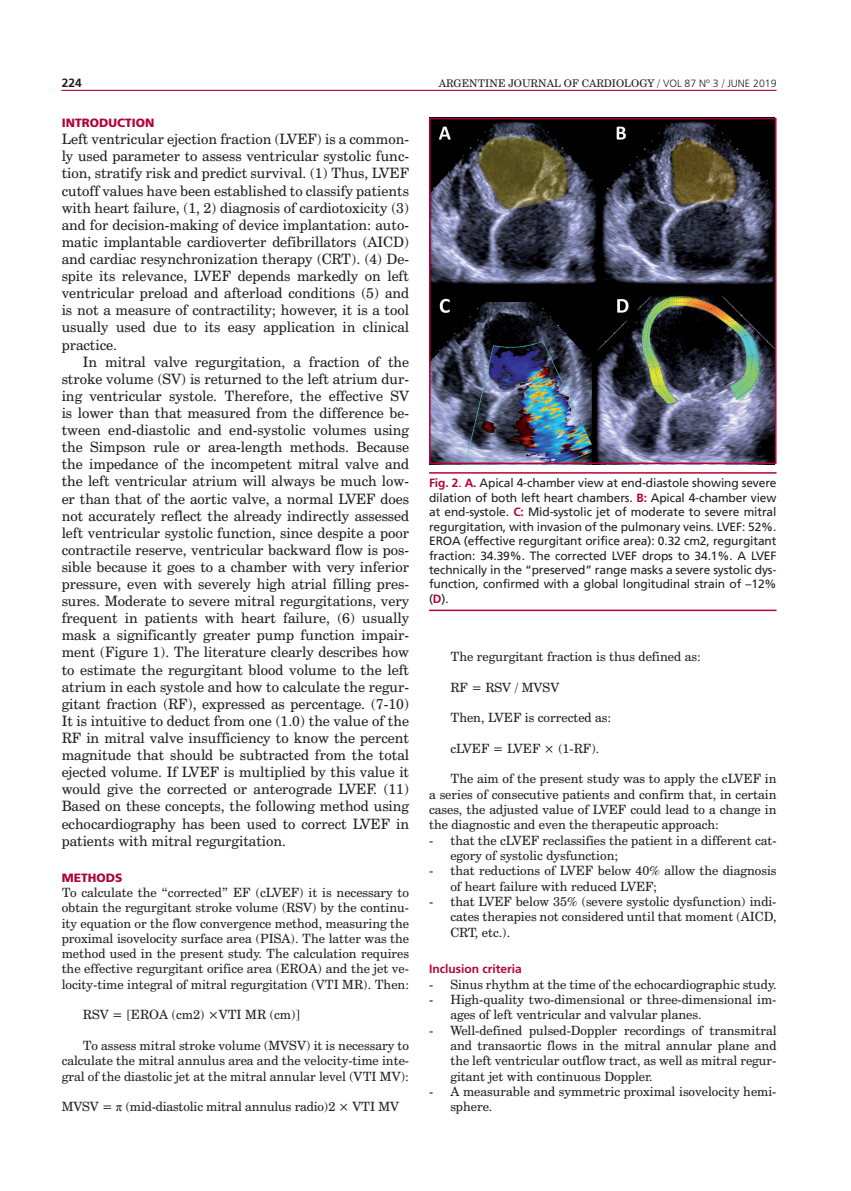
<style>
.page{position:relative;width:851px;height:1191px;background:#fff}
.page>*{position:absolute;margin:0;border:0;box-sizing:border-box;transform-origin:0 0}
.t1{font:14.25px/17.1px "Century Schoolbook BT";color:#231f20;text-align:justify}
.t2{font:12.75px/15.3px "Century Schoolbook BT";color:#231f20;text-align:justify}
.t3{font:12px/14.4px "Frutiger LT";letter-spacing:-.01em;color:#231f20;text-align:justify}
.t4{font:12px "Frutiger Black B";color:#b30437}
.t5{font:700 12px "Frutiger LT Std";color:#b30437}
.t6{font:700 12px "Frutiger LT Std";color:#231f20}
.t7{font:10.5px "Century Schoolbook BT";color:#231f20}
.t8{font:300 10.5px "Frutiger LT Std";color:#231f20}
.s1{font-family:"Frutiger LT Std";font-weight:300}
.s2{font-family:"Times New Roman"}
.s3{font-family:"Frutiger LT Std";font-weight:700;color:#b30437}
.s4{font-family:"Frutiger";color:#b30437}
</style>
<div class="page">
<hr style="left:61px;top:90px;width:715px;height:1px;background:#b30437">
<hr style="left:429px;top:609px;width:347px;height:2px;background:#b30437">
<hr style="left:429px;top:472px;width:347px;height:1px;background:#b30437">
<img style="left:432px;top:121px;width:341px;height:340px">
<div style="left:429px;top:118px;width:347px;height:346px;border:2px solid #b30437"></div>
<p class="t6" style="left:62px;top:75px;width:22px">224</p>
<p class="t7" style="left:438px;top:77px;width:300px">ARGENTINE JOURNAL OF CARDIOLOGY / <span class="s1">VOL 87 Nº 3</span> / <span class="s1">JUNE</span></p>
<p class="t8" style="left:753px;top:77px;width:25px">2019</p>
<p class="t4" style="left:62px;top:116px;width:94px">INTRODUCTION</p>
<p class="t1" style="left:62px;top:130px;width:349px">Left ventricular ejection fraction (LVEF) is a common&shy;ly used parameter to assess ventricular systolic func&shy;tion, stratify risk and predict survival. (1) Thus, LVEF cutoff values have been established to classify patients with heart failure, (1, 2) diagnosis of cardiotoxicity (3) and for decision-making of device implantation: auto&shy;matic implantable cardioverter defibrillators (AICD) and cardiac resynchronization therapy (CRT). (4) De&shy;spite its relevance, LVEF depends markedly on left ventricular preload and afterload conditions (5) and is not a measure of contractility; however, it is a tool usually used due to its easy application in clinical practice.</p>
<p class="t1" style="left:62px;top:353px;width:349px;text-indent:21px">In mitral valve regurgitation, a fraction of the stroke volume (SV) is returned to the left atrium dur&shy;ing ventricular systole. Therefore, the effective SV is lower than that measured from the difference be&shy;tween end-diastolic and end-systolic volumes using the Simpson rule or area-length methods. Because the impedance of the incompetent mitral valve and the left ventricular atrium will always be much low&shy;er than that of the aortic valve, a normal LVEF does not accurately reflect the already indirectly assessed left ventricular systolic function, since despite a poor contractile reserve, ventricular backward flow is pos&shy;sible because it goes to a chamber with very inferior pressure, even with severely high atrial filling pres&shy;sures. Moderate to severe mitral regurgitations, very frequent in patients with heart failure, (6) usually mask a significantly greater pump function impair&shy;ment (Figure 1). The literature clearly describes how to estimate the regurgitant blood volume to the left atrium in each systole and how to calculate the regur&shy;gitant fraction (RF), expressed as percentage. (7-10)<br>It is intuitive to deduct from one (1.0) the value of the RF in mitral valve insufficiency to know the percent magnitude that should be subtracted from the total ejected volume. If LVEF is multiplied by this value it would give the corrected or anterograde LVEF. (11)<br>Based on these concepts, the following method using echocardiography has been used to correct LVEF in patients with mitral regurgitation.</p>
<p class="t4" style="left:62px;top:870px;width:62px">METHODS</p>
<p class="t2" style="left:62px;top:884px;width:349px">To calculate the “corrected” EF (cLVEF) it is necessary to obtain the regurgitant stroke volume (RSV) by the continu&shy;ity equation or the flow convergence method, measuring the proximal isovelocity surface area (PISA). The latter was the method used in the present study. The calculation requires the effective regurgitant orifice area (EROA) and the jet ve&shy;locity-time integral of mitral regurgitation (VTI MR). Then:</p>
<p class="t2" style="left:83px;top:1007px;width:219px">RSV = [EROA (cm2) ×VTI MR (cm)]</p>
<p class="t2" style="left:62px;top:1037px;width:349px;text-indent:21px">To assess mitral stroke volume (MVSV) it is necessary to calculate the mitral annulus area and the velocity-time inte&shy;gral of the diastolic jet at the mitral annular level (VTI MV):</p>
<p class="t2" style="left:62px;top:1098px;width:339px">MVSV = <span class="s2">π</span> (mid-diastolic mitral annulus radio)2 × VTI MV</p>
<p class="t3" style="left:429px;top:476px;width:349px"><span class="s3">Fig. 2</span><span class="s4">.</span> <span class="s3">A.</span> Apical 4-chamber view at end-diastole showing severe dilation of both left heart chambers. <span class="s3">B:</span> Apical 4-chamber view at end-systole. <span class="s3">C:</span> Mid-systolic jet of moderate to severe mitral regurgitation, with invasion of the pulmonary veins. LVEF: 52%.<br>EROA (effective regurgitant orifice area): 0.32 cm2, regurgitant fraction: 34.39%. The corrected LVEF drops to 34.1%. A LVEF technically in the “preserved” range masks a severe systolic dys&shy;function, confirmed with a global longitudinal strain of –12% (<span class="s3">D</span>).</p>
<p class="t2" style="left:450px;top:648px;width:252px">The regurgitant fraction is thus defined as:</p>
<p class="t2" style="left:450px;top:679px;width:110px">RF = RSV / MVSV</p>
<p class="t2" style="left:450px;top:710px;width:162px">Then, LVEF is corrected as:</p>
<p class="t2" style="left:450px;top:740px;width:150px">cLVEF = LVEF × (1-RF).</p>
<p class="t2" style="left:429px;top:771px;width:349px;text-indent:21px">The aim of the present study was to apply the cLVEF in a series of consecutive patients and confirm that, in certain cases, the adjusted value of LVEF could lead to a change in the diagnostic and even the therapeutic approach:</p>
<p class="t2" style="left:450px;top:832px;width:327px;text-indent:-21px">- that the cLVEF reclassifies the patient in a different cat&shy;egory of systolic dysfunction;</p>
<p class="t2" style="left:450px;top:863px;width:327px;text-indent:-21px">- that reductions of LVEF below 40% allow the diagnosis of heart failure with reduced LVEF;</p>
<p class="t2" style="left:450px;top:893px;width:327px;text-indent:-21px">- that LVEF below 35% (severe systolic dysfunction) indi&shy;cates therapies not considered until that moment (AICD, CRT, etc.).</p>
<p class="t5" style="left:429px;top:962px;width:94px">Inclusion criteria</p>
<p class="t2" style="left:429px;top:976px;width:349px">- Sinus rhythm at the time of the echocardiographic study.</p>
<p class="t2" style="left:450px;top:991px;width:327px;text-indent:-21px">- High-quality two-dimensional or three-dimensional im&shy;ages of left ventricular and valvular planes.</p>
<p class="t2" style="left:450px;top:1022px;width:327px;text-indent:-21px">- Well-defined pulsed-Doppler recordings of transmitral and transaortic flows in the mitral annular plane and the left ventricular outflow tract, as well as mitral regur&shy;gitant jet with continuous Doppler.</p>
<p class="t2" style="left:450px;top:1083px;width:327px;text-indent:-21px">- A measurable and symmetric proximal isovelocity hemi&shy;sphere.</p>
</div>
